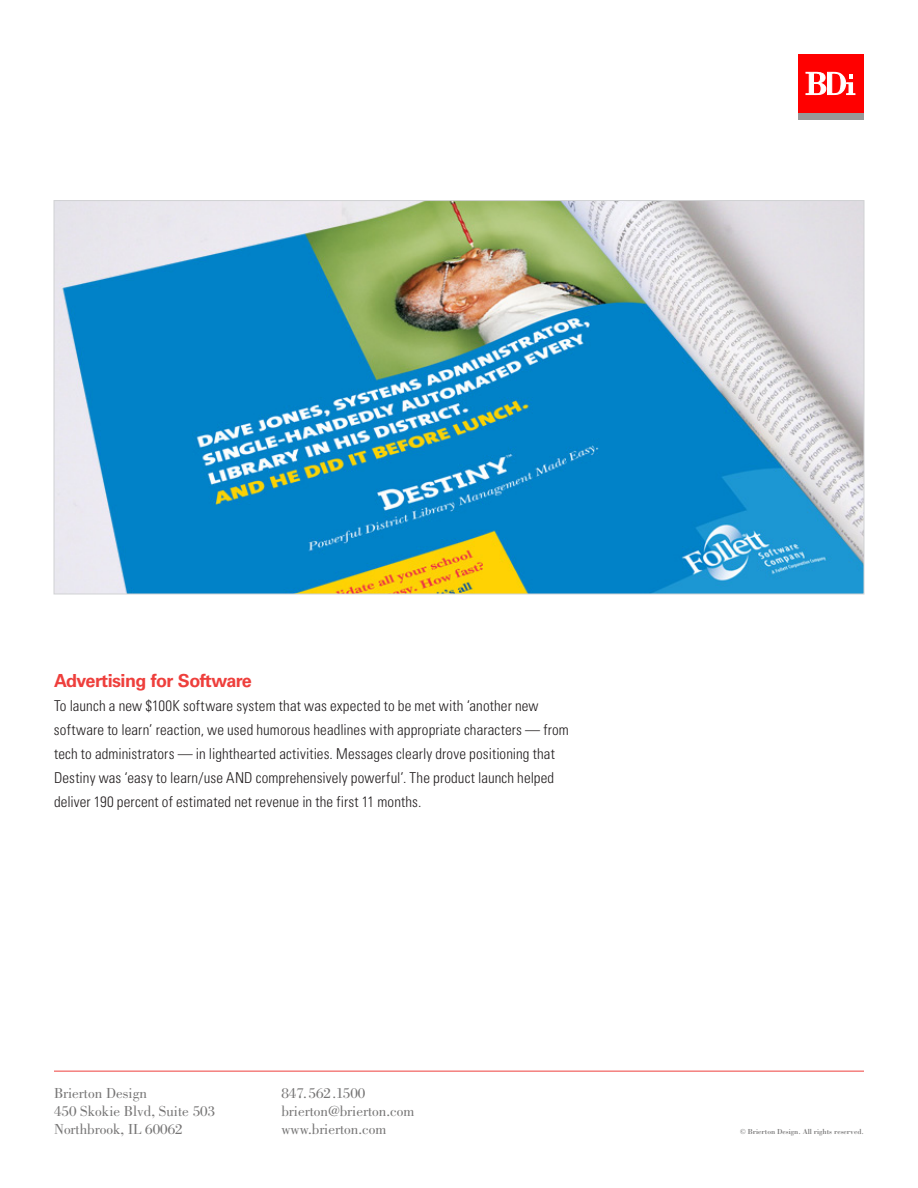
<style>
.page{position:relative;width:918px;height:1188px;background:#fff}
.page>*{position:absolute;margin:0;border:0;box-sizing:border-box;transform-origin:0 0}
.t1{font:700 18px "Univers";letter-spacing:-.03em;color:#ee3f3c}
.t2{font:300 condensed 15px/24px "Univers";letter-spacing:.01em;color:#231f20}
.t3{font:15px/18px "Bodoni";color:#767575}
.t4{font:7.5px "Bodoni";color:#767575}
</style>
<div class="page">
<hr style="left:54px;top:1071px;width:810px;height:1px;background:#ee3f3c">
<div style="left:799px;top:112px;width:65px;height:7px;background:#999"></div>
<div style="left:799px;top:54px;width:65px;height:58px;background:#f00"></div>
<svg style="left:805px;top:72px;width:51px;height:24px"></svg>
<img style="left:56px;top:202px;width:806px;height:390px">
<p class="t1" style="left:54px;top:670px;width:199px">Advertising for Software</p>
<p class="t2" style="left:54px;top:694px;width:516px">To launch a new $100K software system that was expected to be met with ‘another new software to learn’ reaction, we used humorous headlines with appropriate characters — from tech to administrators — in lighthearted activities. Messages clearly drove positioning that Destiny was ‘easy to learn/use AND comprehensively powerful’. The product launch helped deliver 190 percent of estimated net revenue in the first 11 months.</p>
<p class="t3" style="left:54px;top:1084px;width:163px">Brierton Design<br>450 Skokie Blvd, Suite 503<br>Northbrook, IL 60062</p>
<p class="t3" style="left:281px;top:1084px;width:134px">847.562.1500 brierton@brierton.com www.brierton.com</p>
<p class="t4" style="left:740px;top:1127px;width:125px">© Brierton Design. All rights reserved.</p>
</div>
